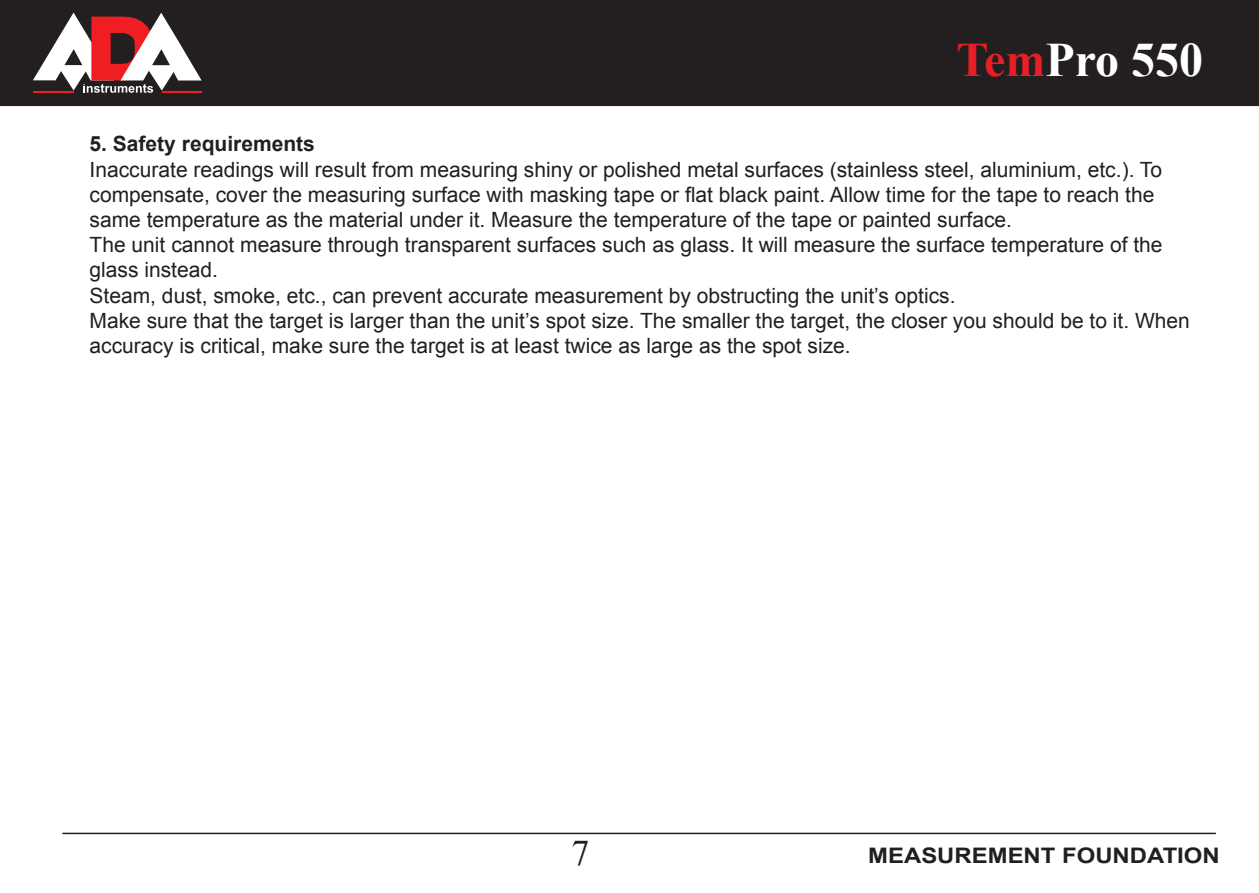
<style>
.page{position:relative;width:1259px;height:893px;background:#fff}
.page>*{position:absolute;margin:0;border:0;box-sizing:border-box;transform-origin:0 0}
.t1{font:700 48px "Times New Roman";color:#fff}
.t2{font:36px "Times New Roman";color:#231f20}
.t3{font:700 21.3px "Arial";color:#231f20;scale:1.12 1}
.t4{font:21px/25.2px "Arial";color:#231f20}
.t5{font:700 21px "Arial";color:#231f20}
.s1{color:#e61e25}
</style>
<div class="page">
<div style="left:0;top:0;width:1258px;height:106px;background:#231f20"></div>
<svg style="left:33px;top:13px;width:169px;height:80px"></svg>
<hr style="left:33px;top:91px;width:41px;height:1px;background:#ee1e23">
<hr style="left:162px;top:91px;width:40px;height:2px;background:#ee1e23">
<hr style="left:62px;top:833px;width:1153px;height:1px;background:#231f20">
<svg style="left:1258px;top:0;width:1px;height:106px"></svg>
<h1 class="t1" style="left:956px;top:27px;width:248px"><span class="s1">Tem</span>Pro 550</h1>
<p class="t5" style="left:90px;top:130px;width:227px">5. Safety requirements</p>
<p class="t4" style="left:90px;top:157px;width:1101px">Inaccurate readings will result from measuring shiny or polished metal surfaces (stainless steel, aluminium, etc.). To compensate, cover the measuring surface with masking tape or flat black paint. Allow time for the tape to reach the same temperature as the material under it. Measure the temperature of the tape or painted surface.<br>The unit cannot measure through transparent surfaces such as glass. It will measure the surface temperature of the glass instead.<br>Steam, dust, smoke, etc., can prevent accurate measurement by obstructing the unit’s optics.<br>Make sure that the target is larger than the unit’s spot size. The smaller the target, the closer you should be to it. When accuracy is critical, make sure the target is at least twice as large as the spot size.</p>
<h2 class="t2" style="left:571px;top:829px;width:19px">7</h2>
<p class="t3" style="left:868px;top:841px;width:315px">MEASUREMENT FOUNDATION</p>
</div>
